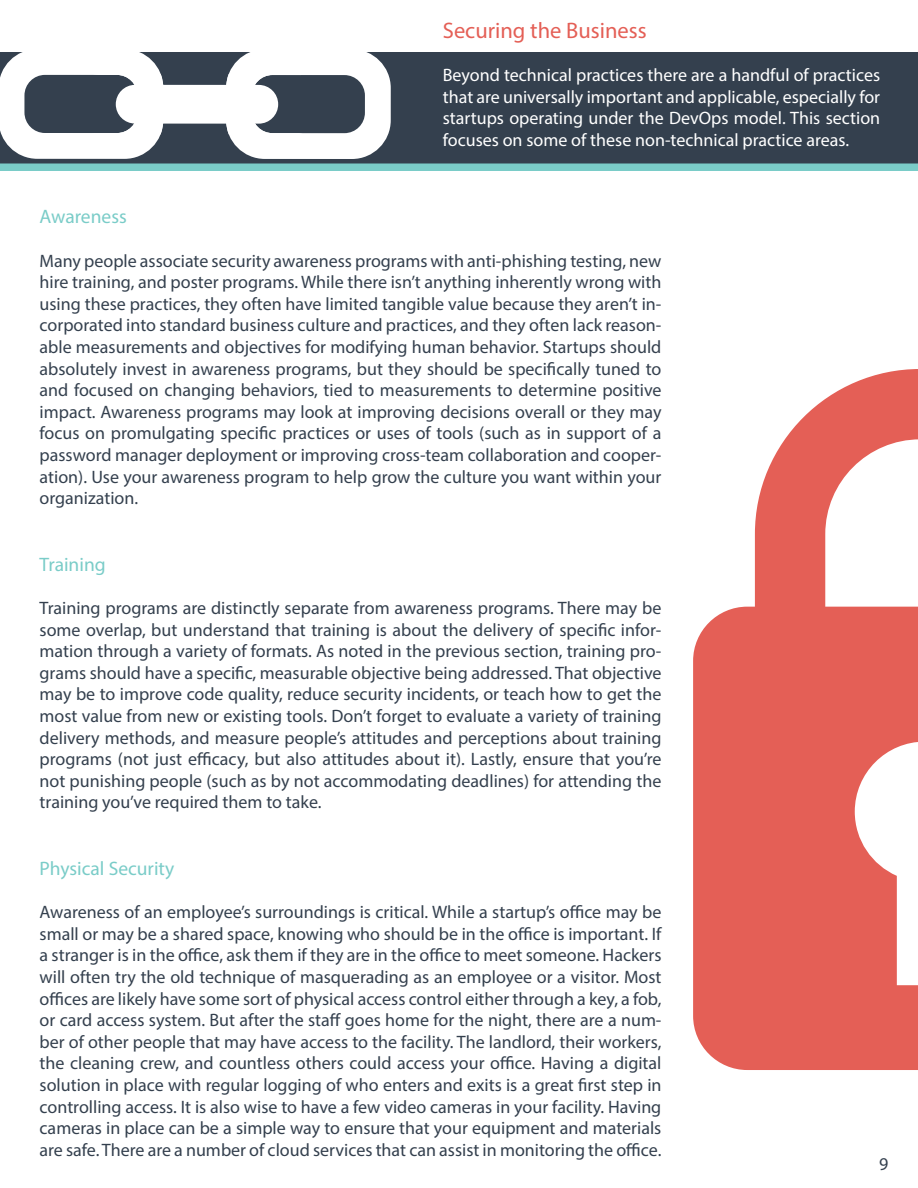
<style>
.page{position:relative;width:918px;height:1188px;background:#fff}
.page>*{position:absolute;margin:0;border:0;box-sizing:border-box;transform-origin:0 0}
.t1{font:22.5px "Myriad Pro";color:#e45f56}
.t2{font:19.5px "Myriad Pro";color:#7accc8}
.t3{font:18px/21.6px "Myriad Pro";color:#34404e;text-align:justify}
.t4{font:18px/21.6px "Myriad Pro";color:#fff;text-align:justify}
</style>
<div class="page">
<div style="left:0;top:52px;width:918px;height:115px;background:#34404e"></div>
<div style="left:0;top:164px;width:918px;height:7px;background:#7accc8"></div>
<svg style="left:226px;top:52px;width:165px;height:107px"></svg>
<svg style="left:0;top:52px;width:163px;height:107px"></svg>
<div style="left:116px;top:85px;width:162px;height:39px;background:#fff;border-radius:19px"></div>
<svg style="left:755px;top:369px;width:163px;height:238px"></svg>
<svg style="left:693px;top:607px;width:225px;height:463px;fill:#e45f56"></svg>
<p class="t1" style="left:443px;top:16px;width:205px">Securing the Business</p>
<p class="t4" style="left:443px;top:64px;width:439px">Beyond technical practices there are a handful of practices that are universally important and applicable, especially for startups operating under the DevOps model. This section focuses on some of these non-technical practice areas.</p>
<p class="t2" style="left:40px;top:205px;width:89px">Awareness</p>
<p class="t3" style="left:40px;top:250px;width:623px">Many people associate security awareness programs with anti-phishing testing, new hire training, and poster programs. While there isn’t anything inherently wrong with using these practices, they often have limited tangible value because they aren’t in&shy;corporated into standard business culture and practices, and they often lack reason&shy;able measurements and objectives for modifying human behavior. Startups should absolutely invest in awareness programs, but they should be specifically tuned to and focused on changing behaviors, tied to measurements to determine positive impact. Awareness programs may look at improving decisions overall or they may focus on promulgating specific practices or uses of tools (such as in support of a password manager deployment or improving cross-team collaboration and cooper&shy;ation). Use your awareness program to help grow the culture you want within your organization.</p>
<p class="t2" style="left:40px;top:552px;width:68px">Training</p>
<p class="t3" style="left:40px;top:597px;width:623px">Training programs are distinctly separate from awareness programs. There may be some overlap, but understand that training is about the delivery of specific infor&shy;mation through a variety of formats. As noted in the previous section, training pro&shy;grams should have a specific, measurable objective being addressed. That objective may be to improve code quality, reduce security incidents, or teach how to get the most value from new or existing tools. Don’t forget to evaluate a variety of training delivery methods, and measure people’s attitudes and perceptions about training programs (not just efficacy, but also attitudes about it). Lastly, ensure that you’re not punishing people (such as by not accommodating deadlines) for attending the training you’ve required them to take.</p>
<p class="t2" style="left:40px;top:856px;width:136px">Physical Security</p>
<p class="t3" style="left:40px;top:901px;width:624px">Awareness of an employee’s surroundings is critical. While a startup’s office may be small or may be a shared space, knowing who should be in the office is important. If a stranger is in the office, ask them if they are in the office to meet someone. Hackers will often try the old technique of masquerading as an employee or a visitor. Most offices are likely have some sort of physical access control either through a key, a fob, or card access system. But after the staff goes home for the night, there are a num&shy;ber of other people that may have access to the facility. The landlord, their workers, the cleaning crew, and countless others could access your office. Having a digital solution in place with regular logging of who enters and exits is a great first step in controlling access. It is also wise to have a few video cameras in your facility. Having cameras in place can be a simple way to ensure that your equipment and materials are safe. There are a number of cloud services that can assist in monitoring the office.</p>
<p class="t3" style="left:879px;top:1153px;width:11px">9</p>
</div>
